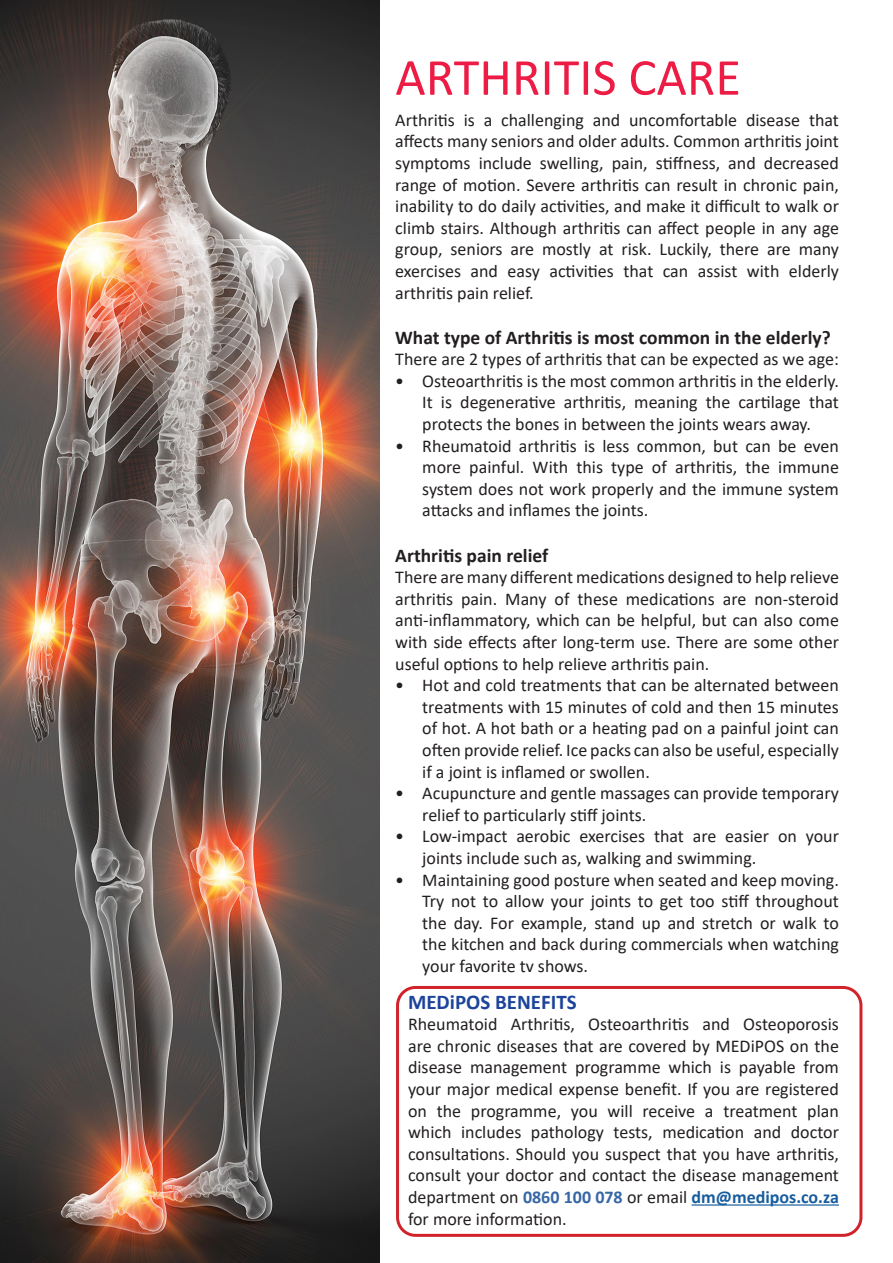
<style>
.page{position:relative;width:893px;height:1263px;background:#fff}
.page>*{position:absolute;margin:0;border:0;box-sizing:border-box;transform-origin:0 0}
.t1{font:52.5px "Calibri";color:#ed1c45}
.t2{font:700 21px "Calibri";color:#1d449b}
.t3{font:700 19.5px "Calibri";color:#231f20}
.t4{font:18px/21.6px "Calibri";color:#231f20;text-align:justify}
.s1{font-weight:700;color:#3667a4}
.s2{font-weight:700;color:#175d9e}
</style>
<div class="page">
<img style="left:0;top:0;width:379px;height:1263px">
<hr style="left:692px;top:1204px;width:147px;height:1px;background:#175d9e">
<div style="left:396px;top:986px;width:466px;height:251px;border:3px solid #d1232a;border-radius:18px"></div>
<p class="t1" style="left:395px;top:41px;width:347px">ARTHRITIS CARE</p>
<p class="t4" style="left:395px;top:109px;width:445px">Arthritis is a challenging and uncomfortable disease that affects many seniors and older adults. Common arthritis joint symptoms include swelling, pain, stiffness, and decreased range of motion. Severe arthritis can result in chronic pain, inability to do daily activities, and make it difficult to walk or climb stairs. Although arthritis can affect people in any age group, seniors are mostly at risk. Luckily, there are many exercises and easy activities that can assist with elderly arthritis pain relief.</p>
<p class="t3" style="left:395px;top:323px;width:437px">What type of Arthritis is most common in the elderly?</p>
<p class="t4" style="left:395px;top:348px;width:445px">There are 2 types of arthritis that can be expected as we age:</p>
<p class="t4" style="left:422px;top:370px;width:418px;text-indent:-27px">• Osteoarthritis is the most common arthritis in the elderly.<br>It is degenerative arthritis, meaning the cartilage that protects the bones in between the joints wears away.</p>
<p class="t4" style="left:422px;top:434px;width:418px;text-indent:-27px">• Rheumatoid arthritis is less common, but can be even more painful. With this type of arthritis, the immune system does not work properly and the immune system attacks and inflames the joints.</p>
<p class="t3" style="left:395px;top:541px;width:154px">Arthritis pain relief</p>
<p class="t4" style="left:395px;top:566px;width:445px">There are many different medications designed to help relieve arthritis pain. Many of these medications are non-steroid anti-inflammatory, which can be helpful, but can also come with side effects after long-term use. There are some other useful options to help relieve arthritis pain.</p>
<p class="t4" style="left:422px;top:674px;width:418px;text-indent:-27px">• Hot and cold treatments that can be alternated between treatments with 15 minutes of cold and then 15 minutes of hot. A hot bath or a heating pad on a painful joint can often provide relief. Ice packs can also be useful, especially if a joint is inflamed or swollen.</p>
<p class="t4" style="left:422px;top:782px;width:418px;text-indent:-27px">• Acupuncture and gentle massages can provide temporary relief to particularly stiff joints.</p>
<p class="t4" style="left:422px;top:825px;width:418px;text-indent:-27px">• Low-impact aerobic exercises that are easier on your joints include such as, walking and swimming.</p>
<p class="t4" style="left:422px;top:868px;width:418px;text-indent:-27px">• Maintaining good posture when seated and keep moving.<br>Try not to allow your joints to get too stiff throughout the day. For example, stand up and stretch or walk to the kitchen and back during commercials when watching your favorite tv shows.</p>
<p class="t2" style="left:408px;top:987px;width:170px">MEDiPOS BENEFITS</p>
<p class="t4" style="left:408px;top:1013px;width:432px">Rheumatoid Arthritis, Osteoarthritis and Osteoporosis are chronic diseases that are covered by MEDiPOS on the disease management programme which is payable from your major medical expense benefit. If you are registered on the programme, you will receive a treatment plan which includes pathology tests, medication and doctor consultations. Should you suspect that you have arthritis, consult your doctor and contact the disease management department on <span class="s1">0860 100 078</span> or email <span class="s2">dm@medipos.co.za </span>for more information.</p>
</div>
